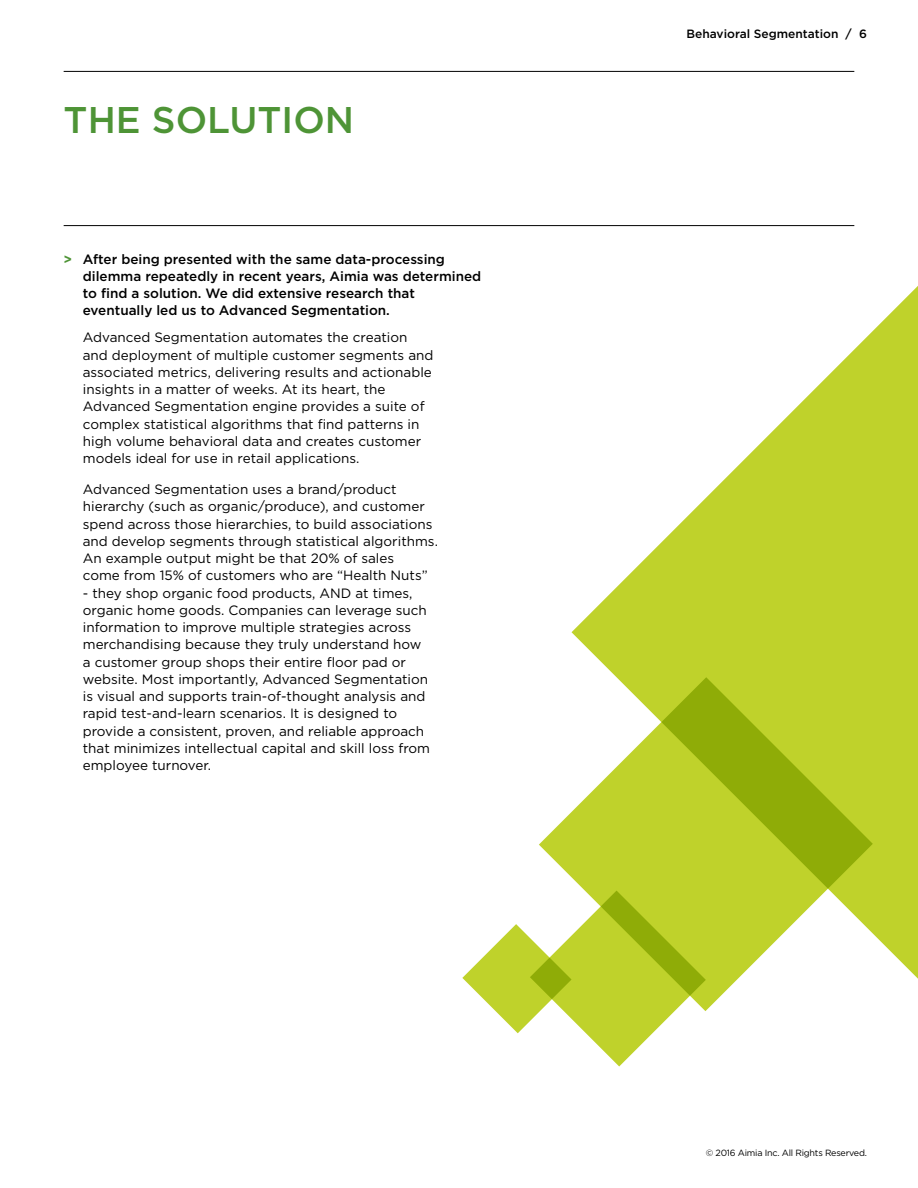
<style>
.page{position:relative;width:918px;height:1188px;background:#fff}
.page>*{position:absolute;margin:0;border:0;box-sizing:border-box;transform-origin:0 0}
.t1{font:500 37.05px "Gotham";color:#4e9436}
.t2{font:13.5px/17.2px "Gotham";color:#000}
.t3{font:500 13.5px/17.2px "Gotham";color:#000}
.t4{font:500 12px "Gotham";color:#000}
.t5{font:9px "Gotham";letter-spacing:-.025em;color:#000}
.s1{font-weight:700;color:#4e9436}
</style>
<div class="page">
<hr style="left:64px;top:71px;width:790px;height:1px;background:#000">
<hr style="left:64px;top:225px;width:790px;height:1px;background:#000">
<svg style="left:572px;top:286px;width:346px;height:693px;fill:#bfd22b"></svg>
<svg style="left:539px;top:677px;width:334px;height:334px;fill:#bfd22b"></svg>
<svg style="left:462px;top:891px;width:244px;height:175px"></svg>
<h1 class="t1" style="left:64px;top:96px;width:292px">THE SOLUTION</h1>
<p class="t3" style="left:83px;top:250px;width:400px;text-indent:-19px"><span class="s1">&gt;</span> After being presented with the same data-processing dilemma repeatedly in recent years, Aimia was determined to find a solution. We did extensive research that eventually led us to Advanced Segmentation.</p>
<p class="t2" style="left:83px;top:329px;width:352px">Advanced Segmentation automates the creation and deployment of multiple customer segments and associated metrics, delivering results and actionable insights in a matter of weeks. At its heart, the Advanced Segmentation engine provides a suite of complex statistical algorithms that find patterns in high volume behavioral data and creates customer models ideal for use in retail applications.</p>
<p class="t2" style="left:83px;top:480px;width:357px">Advanced Segmentation uses a brand/product hierarchy (such as organic/produce), and customer spend across those hierarchies, to build associations and develop segments through statistical algorithms.<br>An example output might be that 20% of sales<br>come from 15% of customers who are “Health Nuts”</p>
<p class="t2" style="left:83px;top:584px;width:349px">- they shop organic food products, AND at times, organic home goods. Companies can leverage such information to improve multiple strategies across merchandising because they truly understand how a customer group shops their entire floor pad or website. Most importantly, Advanced Segmentation is visual and supports train-of-thought analysis and rapid test-and-learn scenarios. It is designed to provide a consistent, proven, and reliable approach that minimizes intellectual capital and skill loss from employee turnover.</p>
<p class="t4" style="left:686px;top:26px;width:182px">Behavioral Segmentation / 6</p>
<p class="t5" style="left:706px;top:1147px;width:163px">© 2016 Aimia Inc. All Rights Reserved.</p>
</div>
